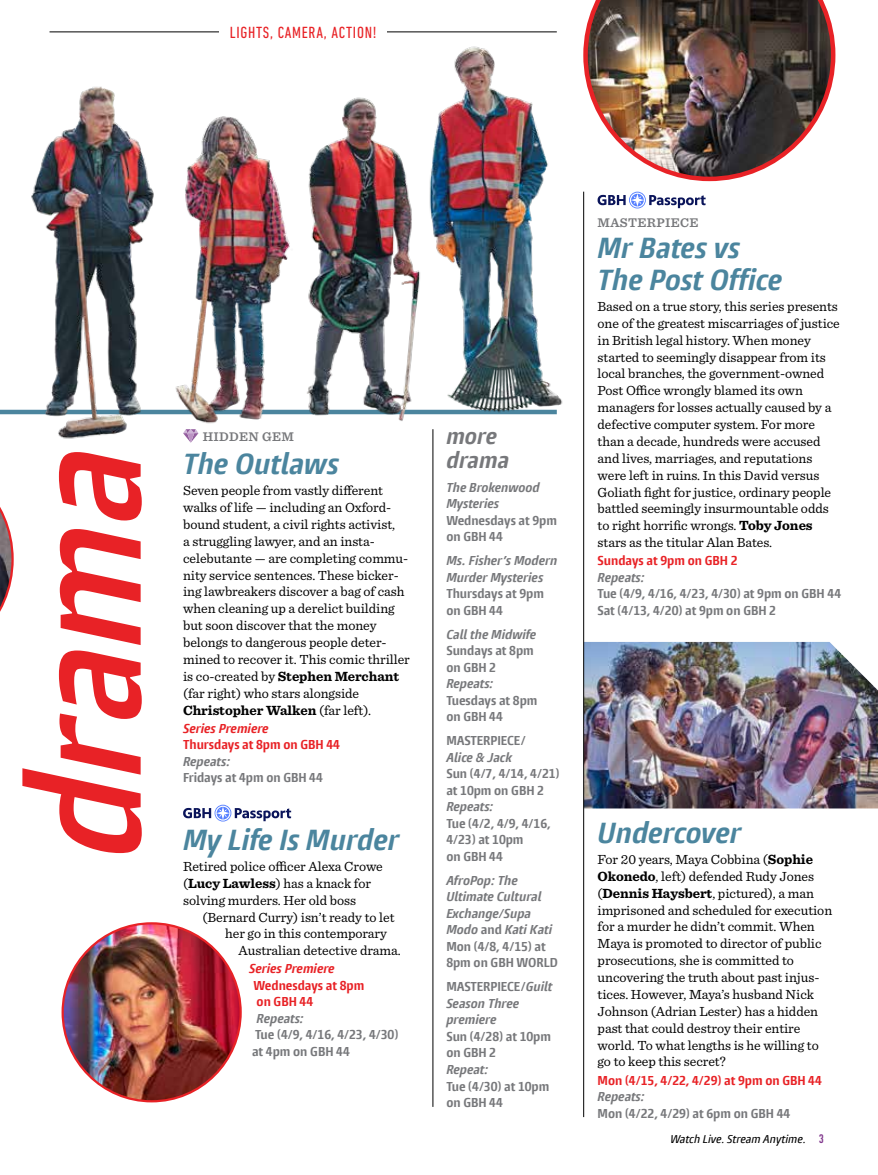
<style>
.page{position:relative;width:878px;height:1175px;background:#fff}
.page>*{position:absolute;margin:0;border:0;box-sizing:border-box;transform-origin:0 0}
.t1{font:italic 600 condensed 142.5px "Burlingame Pro";color:#e82226}
.t2{font:italic 700 condensed 27px/31.5px "Burlingame Pro";color:#4b859e}
.t3{font:italic 700 condensed 21px/24px "Burlingame Pro";color:#77787b}
.t4{font:condensed 16.5px "DIN Next LT Pro";letter-spacing:.045em;color:#e82226}
.t5{font:13.8px/16.8px "Sentinel";letter-spacing:-.005em;color:#000}
.t6{font:600 13.2px "Sentinel";letter-spacing:.025em;color:#77787b}
.t7{font:700 condensed 12px/16.5px "Burlingame Pro";letter-spacing:-.005em;color:#77787b}
.t8{font:italic 700 condensed 12px/16.5px "Burlingame Pro";letter-spacing:-.005em;color:#77787b}
.t9{font:700 condensed 12px/16.5px "Burlingame Pro";letter-spacing:-.005em;color:#e82226}
.t10{font:italic 700 condensed 12px "Burlingame Pro";letter-spacing:-.005em;color:#e82226}
.t11{font:italic 500 condensed 10.5px "Burlingame Pro";color:#000}
.s1{font-weight:700}
.s2{font-style:normal}
.s3{font-family:"DIN Next LT Pro";font-style:normal;font-size:12.75px;color:#81398d}
</style>
<div class="page">
<hr style="left:0;top:410px;width:556px;height:4px;background:#4b859e">
<img style="left:27px;top:31px;width:264px;height:408px">
<img style="left:291px;top:46px;width:272px;height:399px">
<img style="left:584px;top:642px;width:294px;height:166px">
<svg style="left:0;top:507px;width:14px;height:105px"></svg>
<img style="left:583px;top:0;width:252px;height:181px">
<hr style="left:583px;top:192px;width:1px;height:925px;background:#000">
<svg style="left:183px;top:429px;width:15px;height:14px"></svg>
<hr style="left:432px;top:429px;width:1px;height:677px;background:#000">
<svg style="left:597px;top:193px;width:108px;height:15px"></svg>
<hr style="left:50px;top:32px;width:506px;height:1px;background:#000">
<div style="left:219px;top:24px;width:168px;height:17px;background:#fff"></div>
<img style="left:63px;top:923px;width:178px;height:178px;border-radius:89px">
<svg style="left:183px;top:805px;width:108px;height:16px"></svg>
<p class="t4" style="left:230px;top:23px;width:148px">LIGHTS, CAMERA, ACTION!</p>
<h1 class="t1" style="left:-2px;top:858px;width:414px;rotate:-90deg">drama</h1>
<p class="t6" style="left:203px;top:426px;width:93px">HIDDEN GEM</p>
<h2 class="t2" style="left:183px;top:448px;width:157px">The Outlaws</h2>
<p class="t5" style="left:183px;top:481px;width:228px">Seven people from vastly different walks of life — including an Oxford&shy;bound student, a civil rights activist,<br>a struggling lawyer, and an insta&shy;celebutante — are completing commu&shy;nity service sentences. These bicker&shy;ing lawbreakers discover a bag of cash when cleaning up a derelict building but soon discover that the money belongs to dangerous people deter&shy;mined to recover it. This comic thriller is co-created by <span class="s1">Stephen Merchant </span>(far right) who stars alongside <span class="s1">Christopher Walken</span> (far left).</p>
<p class="t10" style="left:183px;top:720px;width:87px">Series Premiere</p>
<p class="t9" style="left:183px;top:736px;width:158px">Thursdays at 8pm on GBH 44</p>
<p class="t8" style="left:183px;top:753px;width:49px">Repeats:</p>
<p class="t7" style="left:183px;top:769px;width:141px">Fridays at 4pm on GBH 44</p>
<h2 class="t2" style="left:183px;top:824px;width:217px">My Life Is Murder</h2>
<p class="t5" style="left:183px;top:857px;width:201px">Retired police officer Alexa Crowe (<span class="s1">Lucy Lawless</span>) has a knack for solving murders. Her old boss</p>
<p class="t5" style="left:202px;top:907px;width:193px">(Bernard Curry) isn’t ready to let</p>
<p class="t5" style="left:225px;top:924px;width:163px">her go in this contemporary</p>
<p class="t5" style="left:238px;top:941px;width:164px">Australian detective drama.</p>
<p class="t10" style="left:249px;top:961px;width:87px">Series Premiere</p>
<p class="t9" style="left:254px;top:977px;width:112px">Wednesdays at 8pm on GBH 44</p>
<p class="t8" style="left:256px;top:1010px;width:49px">Repeats:</p>
<p class="t7" style="left:252px;top:1026px;width:148px">Tue (4/9, 4/16, 4/23, 4/30) at 4pm on GBH 44</p>
<h3 class="t3" style="left:446px;top:424px;width:64px">more drama</h3>
<p class="t8" style="left:446px;top:479px;width:95px">The Brokenwood<br>Mysteries</p>
<p class="t7" style="left:446px;top:512px;width:112px">Wednesdays at 9pm on GBH 44</p>
<p class="t8" style="left:446px;top:552px;width:112px">Ms. Fisher’s Modern<br>Murder Mysteries</p>
<p class="t7" style="left:446px;top:585px;width:99px">Thursdays at 9pm on GBH 44</p>
<p class="t8" style="left:446px;top:626px;width:91px">Call the Midwife</p>
<p class="t7" style="left:446px;top:642px;width:89px">Sundays at 8pm on GBH 2</p>
<p class="t8" style="left:446px;top:675px;width:49px">Repeats:</p>
<p class="t7" style="left:446px;top:692px;width:93px">Tuesdays at 8pm on GBH 44</p>
<p class="t7" style="left:446px;top:732px;width:81px">MASTERPIECE/</p>
<p class="t8" style="left:446px;top:749px;width:67px">Alice &amp; Jack</p>
<p class="t7" style="left:446px;top:765px;width:115px">Sun (4/7, 4/14, 4/21) at 10pm on GBH 2</p>
<p class="t8" style="left:446px;top:798px;width:49px">Repeats:</p>
<p class="t7" style="left:446px;top:815px;width:106px">Tue (4/2, 4/9, 4/16,<br>4/23) at 10pm<br>on GBH 44</p>
<p class="t8" style="left:446px;top:872px;width:113px">AfroPop: The<br>Ultimate Cultural<br>Exchange/Supa<br>Modo <span class="s2">and</span> Kati Kati<br><span class="s2">Mon (4/8, 4/15) at<br>8pm on GBH WORLD</span></p>
<p class="t8" style="left:446px;top:978px;width:108px"><span class="s2">MASTERPIECE/</span>Guilt<br>Season Three premiere</p>
<p class="t7" style="left:446px;top:1028px;width:106px">Sun (4/28) at 10pm on GBH 2</p>
<p class="t8" style="left:446px;top:1061px;width:43px">Repeat:</p>
<p class="t7" style="left:446px;top:1077px;width:105px">Tue (4/30) at 10pm on GBH 44</p>
<p class="t6" style="left:597px;top:212px;width:102px">MASTERPIECE</p>
<h2 class="t2" style="left:597px;top:232px;width:186px">Mr Bates vs<br>The Post Office</h2>
<p class="t5" style="left:597px;top:297px;width:244px">Based on a true story, this series presents one of the greatest miscarriages of justice in British legal history. When money started to seemingly disappear from its local branches, the government-owned Post Office wrongly blamed its own managers for losses actually caused by a defective computer system. For more than a decade, hundreds were accused and lives, marriages, and reputations were left in ruins. In this David versus Goliath fight for justice, ordinary people battled seemingly insurmountable odds to right horrific wrongs. <span class="s1">Toby Jones </span>stars as the titular Alan Bates.</p>
<p class="t9" style="left:597px;top:552px;width:141px">Sundays at 9pm on GBH 2</p>
<p class="t8" style="left:597px;top:569px;width:49px">Repeats:</p>
<p class="t7" style="left:597px;top:585px;width:245px">Tue (4/9, 4/16, 4/23, 4/30) at 9pm on GBH 44<br>Sat (4/13, 4/20) at 9pm on GBH 2</p>
<h2 class="t2" style="left:597px;top:817px;width:145px">Undercover</h2>
<p class="t5" style="left:597px;top:850px;width:236px">For 20 years, Maya Cobbina (<span class="s1">Sophie Okonedo</span>, left) defended Rudy Jones (<span class="s1">Dennis Haysbert</span>, pictured), a man imprisoned and scheduled for execution for a murder he didn’t commit. When Maya is promoted to director of public prosecutions, she is committed to uncovering the truth about past injus&shy;tices. However, Maya’s husband Nick Johnson (Adrian Lester) has a hidden past that could destroy their entire world. To what lengths is he willing to go to keep this secret?</p>
<p class="t9" style="left:597px;top:1071px;width:226px">Mon (4/15, 4/22, 4/29) at 9pm on GBH 44</p>
<p class="t8" style="left:597px;top:1088px;width:49px">Repeats:</p>
<p class="t7" style="left:597px;top:1104px;width:194px">Mon (4/22, 4/29) at 6pm on GBH 44</p>
<p class="t11" style="left:670px;top:1132px;width:155px">Watch Live. Stream Anytime. <span class="s3">3</span></p>
</div>
